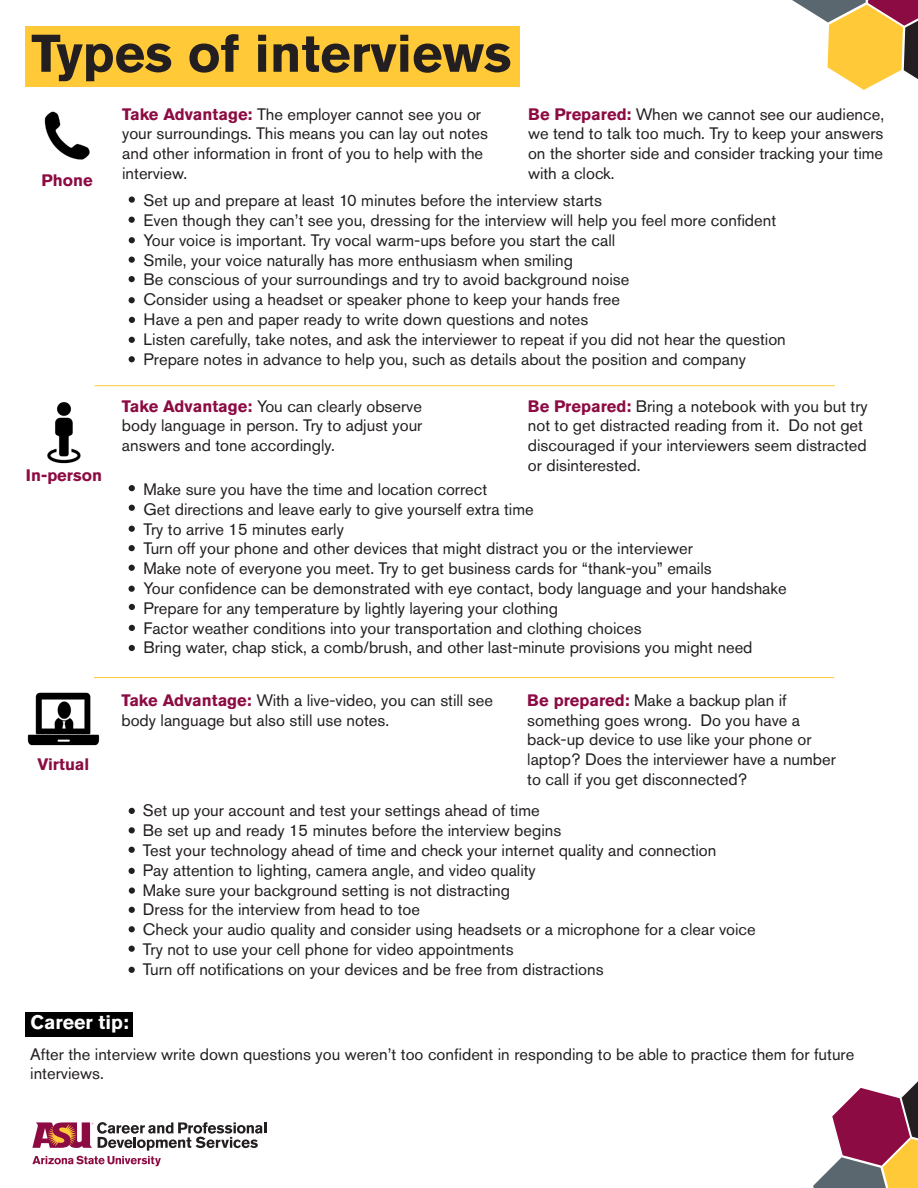
<style>
.page{position:relative;width:918px;height:1188px;background:#fff}
.page>*{position:absolute;margin:0;border:0;box-sizing:border-box;transform-origin:0 0}
.t1{font:700 52.5px "Akzidenz Grotesk Std";color:#231f20}
.t2{font:700 19.5px "Akzidenz Grotesk Std";color:#fff}
.t3{font:16.5px/19.8px "Akzidenz Grotesk Std";color:#231f20}
.t4{font:700 16.5px "Akzidenz Grotesk Std";color:#8c0b42}
.s1{font-weight:700;color:#8c0b42}
</style>
<div class="page">
<div style="left:25px;top:26px;width:494px;height:60px;background:#ffc938"></div>
<div style="left:25px;top:1012px;width:108px;height:24px;background:#000001"></div>
<svg style="left:32px;top:1122px;width:235px;height:44px"></svg>
<svg style="left:813px;top:1081px;width:105px;height:107px"></svg>
<svg style="left:792px;top:0;width:126px;height:90px"></svg>
<hr style="left:94px;top:385px;width:741px;height:1px;background:#ffc938">
<hr style="left:94px;top:677px;width:740px;height:1px;background:#ffc938">
<svg style="left:129px;top:485px;width:6px;height:6px"></svg>
<svg style="left:129px;top:505px;width:6px;height:6px"></svg>
<svg style="left:129px;top:526px;width:6px;height:6px"></svg>
<svg style="left:129px;top:545px;width:6px;height:6px"></svg>
<svg style="left:129px;top:565px;width:6px;height:6px"></svg>
<svg style="left:129px;top:586px;width:6px;height:6px"></svg>
<svg style="left:129px;top:604px;width:6px;height:6px"></svg>
<svg style="left:129px;top:625px;width:6px;height:6px"></svg>
<svg style="left:129px;top:645px;width:6px;height:6px"></svg>
<div style="left:129px;top:196px;width:6px;height:7px;background:#231f20;border-radius:50%"></div>
<svg style="left:129px;top:237px;width:6px;height:6px"></svg>
<svg style="left:129px;top:257px;width:6px;height:6px"></svg>
<svg style="left:129px;top:276px;width:6px;height:6px"></svg>
<svg style="left:129px;top:297px;width:6px;height:6px"></svg>
<svg style="left:129px;top:317px;width:6px;height:6px"></svg>
<svg style="left:129px;top:337px;width:6px;height:6px"></svg>
<svg style="left:129px;top:356px;width:6px;height:6px"></svg>
<svg style="left:129px;top:217px;width:6px;height:6px"></svg>
<svg style="left:129px;top:808px;width:6px;height:6px"></svg>
<svg style="left:129px;top:827px;width:6px;height:6px"></svg>
<svg style="left:129px;top:847px;width:6px;height:6px"></svg>
<svg style="left:129px;top:868px;width:6px;height:6px"></svg>
<div style="left:129px;top:887px;width:6px;height:7px;background:#231f20;border-radius:50%"></div>
<svg style="left:129px;top:907px;width:6px;height:6px"></svg>
<svg style="left:129px;top:926px;width:6px;height:6px"></svg>
<svg style="left:129px;top:946px;width:6px;height:6px"></svg>
<svg style="left:129px;top:967px;width:6px;height:6px"></svg>
<img style="left:44px;top:111px;width:46px;height:49px">
<img style="left:47px;top:386px;width:63px;height:78px">
<img style="left:27px;top:677px;width:87px;height:69px">
<p class="t1" style="left:31px;top:23px;width:482px">Types of interviews</p>
<p class="t3" style="left:122px;top:104px;width:367px"><span class="s1">Take Advantage:</span> The employer cannot see you or your surroundings. This means you can lay out notes and other information in front of you to help with the interview.</p>
<p class="t3" style="left:528px;top:104px;width:358px;text-align:justify"><span class="s1">Be Prepared:</span> When we cannot see our audience, we tend to talk too much. Try to keep your answers on the shorter side and consider tracking your time with a clock.</p>
<p class="t4" style="left:42px;top:171px;width:53px">Phone</p>
<p class="t4" style="left:26px;top:466px;width:77px">In-person</p>
<p class="t4" style="left:37px;top:754px;width:53px">Virtual</p>
<p class="t3" style="left:144px;top:190px;width:460px">Set up and prepare at least 10 minutes before the interview starts</p>
<p class="t3" style="left:144px;top:210px;width:634px">Even though they can’t see you, dressing for the interview will help you feel more confident</p>
<p class="t3" style="left:144px;top:230px;width:473px">Your voice is important. Try vocal warm-ups before you start the call</p>
<p class="t3" style="left:144px;top:250px;width:431px">Smile, your voice naturally has more enthusiasm when smiling</p>
<p class="t3" style="left:144px;top:270px;width:487px">Be conscious of your surroundings and try to avoid background noise</p>
<p class="t3" style="left:144px;top:289px;width:478px">Consider using a headset or speaker phone to keep your hands free</p>
<p class="t3" style="left:144px;top:309px;width:446px">Have a pen and paper ready to write down questions and notes</p>
<p class="t3" style="left:144px;top:329px;width:644px">Listen carefully, take notes, and ask the interviewer to repeat if you did not hear the question</p>
<p class="t3" style="left:144px;top:349px;width:604px">Prepare notes in advance to help you, such as details about the position and company</p>
<p class="t3" style="left:122px;top:396px;width:302px;text-align:justify"><span class="s1">Take Advantage:</span> You can clearly observe body language in person. Try to adjust your answers and tone accordingly.</p>
<p class="t3" style="left:528px;top:396px;width:342px"><span class="s1">Be Prepared:</span> Bring a notebook with you but try not to get distracted reading from it. Do not get discouraged if your interviewers seem distracted or disinterested.</p>
<p class="t3" style="left:143px;top:479px;width:345px">Make sure you have the time and location correct</p>
<p class="t3" style="left:143px;top:499px;width:392px">Get directions and leave early to give yourself extra time</p>
<p class="t3" style="left:143px;top:519px;width:202px">Try to arrive 15 minutes early</p>
<p class="t3" style="left:143px;top:539px;width:551px">Turn off your phone and other devices that might distract you or the interviewer</p>
<p class="t3" style="left:143px;top:558px;width:570px">Make note of everyone you meet. Try to get business cards for “thank-you” emails</p>
<p class="t3" style="left:143px;top:578px;width:645px">Your confidence can be demonstrated with eye contact, body language and your handshake</p>
<p class="t3" style="left:143px;top:598px;width:416px">Prepare for any temperature by lightly layering your clothing</p>
<p class="t3" style="left:143px;top:618px;width:500px">Factor weather conditions into your transportation and clothing choices</p>
<p class="t3" style="left:143px;top:638px;width:611px">Bring water, chap stick, a comb/brush, and other last-minute provisions you might need</p>
<p class="t3" style="left:121px;top:690px;width:373px"><span class="s1">Take Advantage:</span> With a live-video, you can still see body language but also still use notes.</p>
<p class="t3" style="left:527px;top:690px;width:261px"><span class="s1">Be prepared:</span> Make a backup plan if</p>
<p class="t3" style="left:527px;top:710px;width:274px">something goes wrong. Do you have a</p>
<p class="t3" style="left:527px;top:730px;width:286px">back-up device to use like your phone or</p>
<p class="t3" style="left:527px;top:749px;width:310px">laptop? Does the interviewer have a number to call if you get disconnected?</p>
<p class="t3" style="left:143px;top:801px;width:398px">Set up your account and test your settings ahead of time</p>
<p class="t3" style="left:143px;top:820px;width:420px">Be set up and ready 15 minutes before the interview begins</p>
<p class="t3" style="left:143px;top:840px;width:575px">Test your technology ahead of time and check your internet quality and connection</p>
<p class="t3" style="left:143px;top:860px;width:394px">Pay attention to lighting, camera angle, and video quality</p>
<p class="t3" style="left:143px;top:880px;width:369px">Make sure your background setting is not distracting</p>
<p class="t3" style="left:143px;top:900px;width:279px">Dress for the interview from head to toe</p>
<p class="t3" style="left:143px;top:919px;width:614px">Check your audio quality and consider using headsets or a microphone for a clear voice</p>
<p class="t3" style="left:143px;top:939px;width:372px">Try not to use your cell phone for video appointments</p>
<p class="t3" style="left:143px;top:959px;width:462px">Turn off notifications on your devices and be free from distractions</p>
<p class="t2" style="left:31px;top:1011px;width:100px">Career tip:</p>
<p class="t3" style="left:30px;top:1044px;width:826px">After the interview write down questions you weren’t too confident in responding to be able to practice them for future interviews.</p>
</div>
